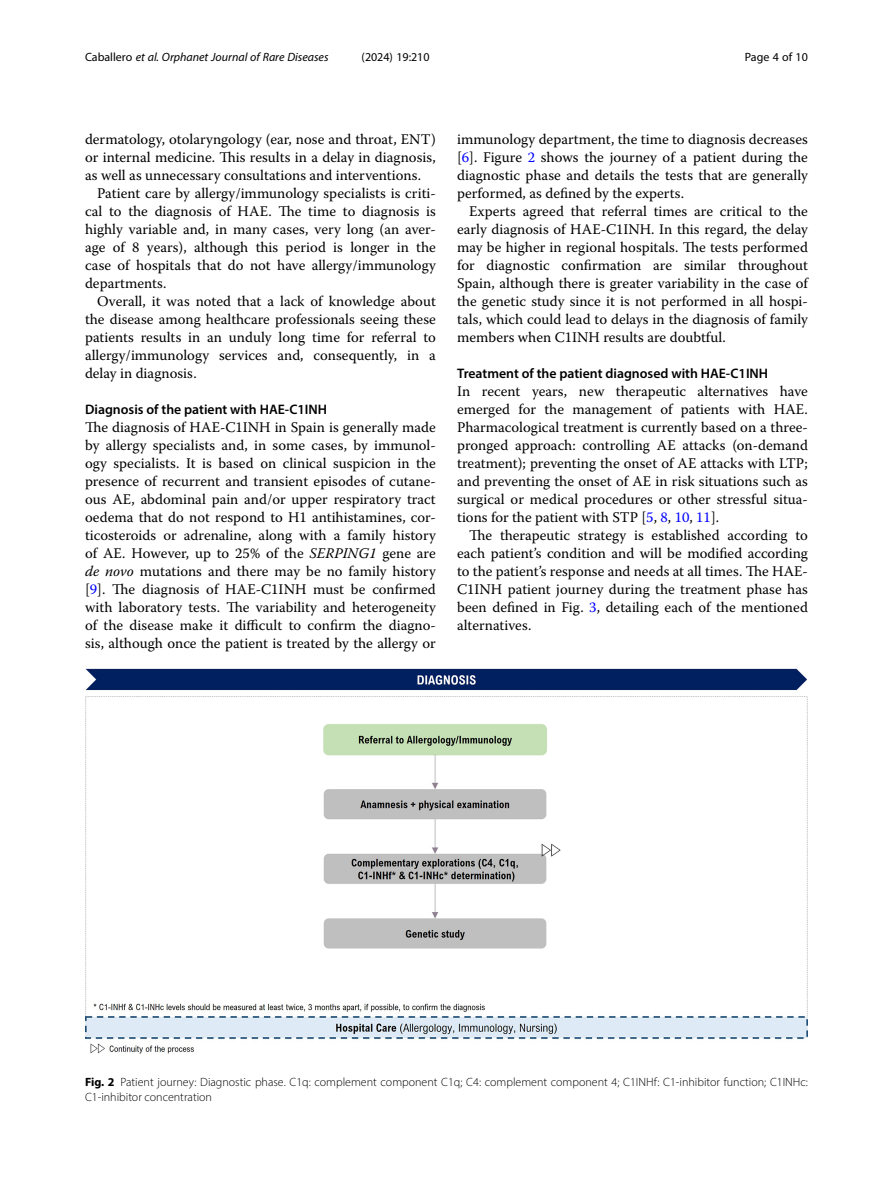
<style>
.page{position:relative;width:893px;height:1191px;background:#fff}
.page>*{position:absolute;margin:0;border:0;box-sizing:border-box;transform-origin:0 0}
.Body_Text_Indent{font:14.7px/18px "Warnock Pro";color:#000;text-align:justify}
.Body_Text{font:14.7px/18px "Warnock Pro";color:#000;text-align:justify}
.Head_2{font:600 13.8px "Myriad Pro";color:#000}
.Figure_Caption{font:300 12px/15px "Myriad Pro";color:#000}
.t1{font:italic 12px "Myriad Pro";color:#000}
.t2{font:12px "Myriad Pro";color:#000}
.s1{font-style:normal}
.s2{font-style:italic}
.s3{color:#00f}
.s4{font-weight:700}
</style>
<div class="page">
<img style="left:85px;top:668px;width:723px;height:386px">
<p class="t1" style="left:85px;top:50px;width:245px"><span class="s1">Caballero</span> et al. Orphanet Journal of Rare Diseases</p>
<p class="t2" style="left:362px;top:50px;width:70px">(2024) 19:210</p>
<p class="t2" style="left:745px;top:50px;width:65px">Page 4 of 10</p>
<p class="Body_Text_Indent" style="left:85px;top:130px;width:352px">dermatology, otolaryngology (ear, nose and throat, ENT) or internal medicine. This results in a delay in diagnosis, as well as unnecessary consultations and interventions.</p>
<p class="Body_Text_Indent" style="left:85px;top:184px;width:352px;text-indent:12px">Patient care by allergy/immunology specialists is criti&shy;cal to the diagnosis of HAE. The time to diagnosis is highly variable and, in many cases, very long (an aver&shy;age of 8 years), although this period is longer in the case of hospitals that do not have allergy/immunology departments.</p>
<p class="Body_Text_Indent" style="left:85px;top:292px;width:352px;text-indent:12px">Overall, it was noted that a lack of knowledge about the disease among healthcare professionals seeing these patients results in an unduly long time for referral to allergy/immunology services and, consequently, in a delay in diagnosis.</p>
<p class="Head_2" style="left:85px;top:401px;width:244px">Diagnosis of the patient with HAE-C1INH</p>
<p class="Body_Text" style="left:85px;top:418px;width:352px">The diagnosis of HAE-C1INH in Spain is generally made by allergy specialists and, in some cases, by immunol&shy;ogy specialists. It is based on clinical suspicion in the presence of recurrent and transient episodes of cutane&shy;ous AE, abdominal pain and/or upper respiratory tract oedema that do not respond to H1 antihistamines, cor&shy;ticosteroids or adrenaline, along with a family history of AE. However, up to 25% of the <span class="s2">SERPING1</span> gene are <span class="s2">de novo</span> mutations and there may be no family history [<span class="s3">9</span>]. The diagnosis of HAE-C1INH must be confirmed with laboratory tests. The variability and heterogeneity of the disease make it difficult to confirm the diagno&shy;sis, although once the patient is treated by the allergy or</p>
<p class="Body_Text" style="left:457px;top:130px;width:352px">immunology department, the time to diagnosis decreases [<span class="s3">6</span>]. Figure <span class="s3">2</span> shows the journey of a patient during the diagnostic phase and details the tests that are generally performed, as defined by the experts.</p>
<p class="Body_Text_Indent" style="left:457px;top:202px;width:352px;text-indent:12px">Experts agreed that referral times are critical to the early diagnosis of HAE-C1INH. In this regard, the delay may be higher in regional hospitals. The tests performed for diagnostic confirmation are similar throughout Spain, although there is greater variability in the case of the genetic study since it is not performed in all hospi&shy;tals, which could lead to delays in the diagnosis of family members when C1INH results are doubtful.</p>
<p class="Head_2" style="left:457px;top:365px;width:313px">Treatment of the patient diagnosed with HAE-C1INH</p>
<p class="Body_Text" style="left:457px;top:382px;width:352px">In recent years, new therapeutic alternatives have emerged for the management of patients with HAE.<br>Pharmacological treatment is currently based on a three&shy;pronged approach: controlling AE attacks (on-demand treatment); preventing the onset of AE attacks with LTP; and preventing the onset of AE in risk situations such as surgical or medical procedures or other stressful situa&shy;tions for the patient with STP [<span class="s3">5</span>, <span class="s3">8</span>, <span class="s3">10</span>, <span class="s3">11</span>].</p>
<p class="Body_Text_Indent" style="left:457px;top:526px;width:352px;text-indent:12px">The therapeutic strategy is established according to each patient’s condition and will be modified according to the patient’s response and needs at all times. The HAE-C1INH patient journey during the treatment phase has been defined in Fig. <span class="s3">3</span>, detailing each of the mentioned alternatives.</p>
<p class="Figure_Caption" style="left:85px;top:1074px;width:724px"><span class="s4">Fig. 2</span> Patient journey: Diagnostic phase. C1q: complement component C1q; C4: complement component 4; C1INHf: C1-inhibitor function; C1INHc:<br>C1-inhibitor concentration</p>
</div>
